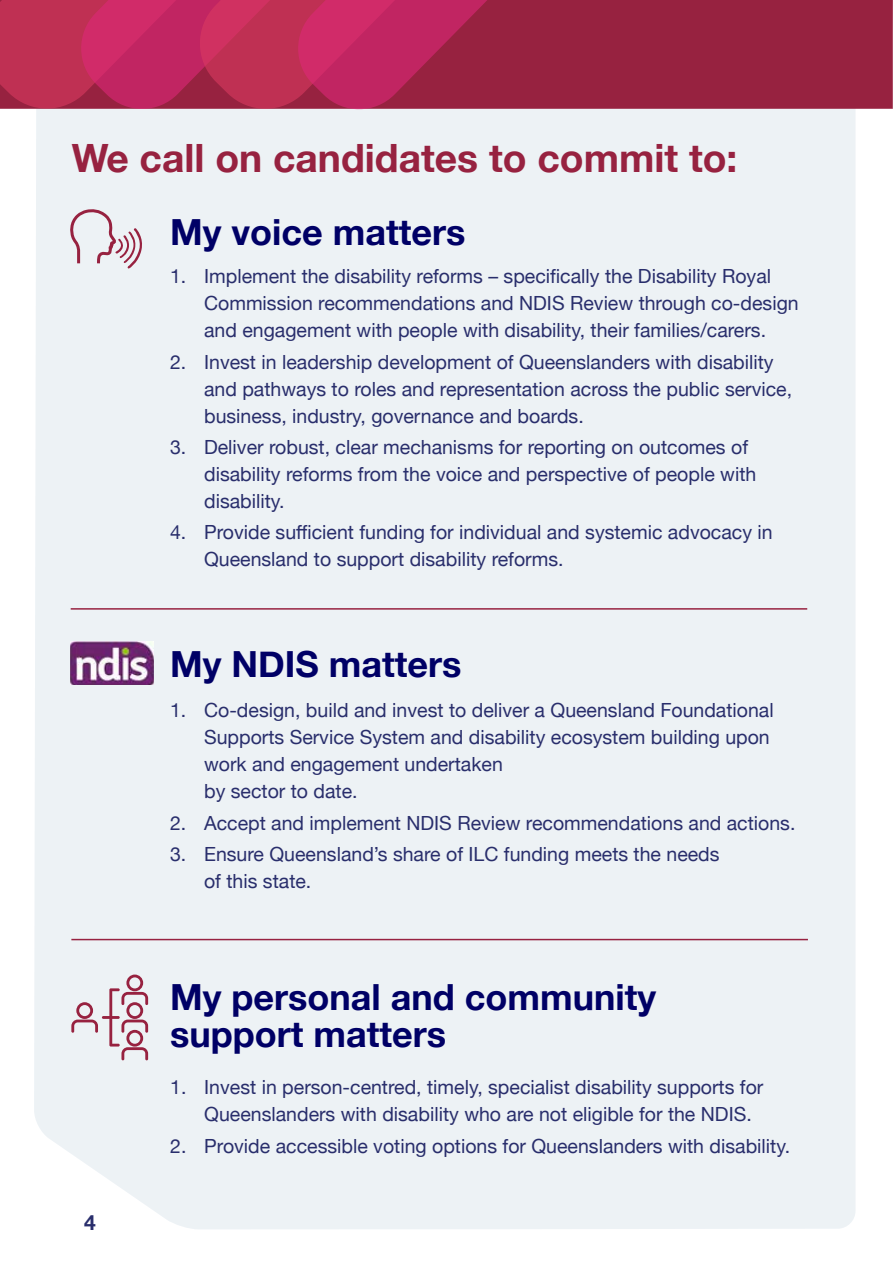
<style>
.page{position:relative;width:893px;height:1263px;background:#fff}
.page>*{position:absolute;margin:0;border:0;box-sizing:border-box;transform-origin:0 0}
.t1{font:700 39px "Helvetica Neue";color:#972240}
.t2{font:700 36px/37.5px "Helvetica Neue";color:#006}
.t3{font:700 21px "Helvetica Neue";color:#292e6c}
.t4{font:19.5px/27px "Helvetica Neue";color:#292e6c}
</style>
<div class="page">
<div style="left:34px;top:109px;width:821px;height:1120px;background:#edf2f5"></div>
<div style="left:540px;top:0;width:352px;height:109px;background:#972240"></div>
<svg style="left:892px;top:0;width:1px;height:109px"></svg>
<svg style="left:0;top:0;width:540px;height:114px;background:#bb315d"></svg>
<hr style="left:71px;top:608px;width:736px;height:2px;background:#972240">
<img style="left:71px;top:641px;width:83px;height:44px">
<svg style="left:71px;top:1002px;width:27px;height:31px"></svg>
<hr style="left:102px;top:1016px;width:18px;height:3px;background:#972240">
<svg style="left:109px;top:974px;width:39px;height:86px;background:#d4b6c1"></svg>
<svg style="left:67px;top:207px;width:77px;height:74px;background:#e2d8de"></svg>
<hr style="left:71px;top:939px;width:737px;height:1px;background:#972240">
<p class="t1" style="left:72px;top:127px;width:667px">We call on candidates to commit to:</p>
<p class="t2" style="left:170px;top:214px;width:297px">My voice matters</p>
<p class="t4" style="left:204px;top:264px;width:596px;text-indent:-34px">1. Implement the disability reforms – specifically the Disability Royal<br>Commission recommendations and NDIS Review through co-design and engagement with people with disability, their families/carers.</p>
<p class="t4" style="left:204px;top:349px;width:589px;text-indent:-34px">2. Invest in leadership development of Queenslanders with disability and pathways to roles and representation across the public service, business, industry, governance and boards.</p>
<p class="t4" style="left:204px;top:434px;width:554px;text-indent:-34px">3. Deliver robust, clear mechanisms for reporting on outcomes of disability reforms from the voice and perspective of people with disability.</p>
<p class="t4" style="left:204px;top:520px;width:570px;text-indent:-34px">4. Provide sufficient funding for individual and systemic advocacy in<br>Queensland to support disability reforms.</p>
<p class="t2" style="left:170px;top:646px;width:293px">My NDIS matters</p>
<p class="t4" style="left:204px;top:698px;width:571px;text-indent:-34px">1. Co-design, build and invest to deliver a Queensland Foundational Supports Service System and disability ecosystem building upon work and engagement undertaken<br>by sector to date.</p>
<p class="t4" style="left:170px;top:810px;width:627px">2. Accept and implement NDIS Review recommendations and actions.</p>
<p class="t4" style="left:204px;top:841px;width:517px;text-indent:-34px">3. Ensure Queensland’s share of ILC funding meets the needs of this state.</p>
<p class="t3" style="left:84px;top:1206px;width:13px">4</p>
<p class="t2" style="left:170px;top:979px;width:487px">My personal and community support matters</p>
<p class="t4" style="left:204px;top:1075px;width:561px;text-indent:-34px">1. Invest in person-centred, timely, specialist disability supports for<br>Queenslanders with disability who are not eligible for the NDIS.</p>
<p class="t4" style="left:170px;top:1133px;width:621px">2. Provide accessible voting options for Queenslanders with disability.</p>
</div>
